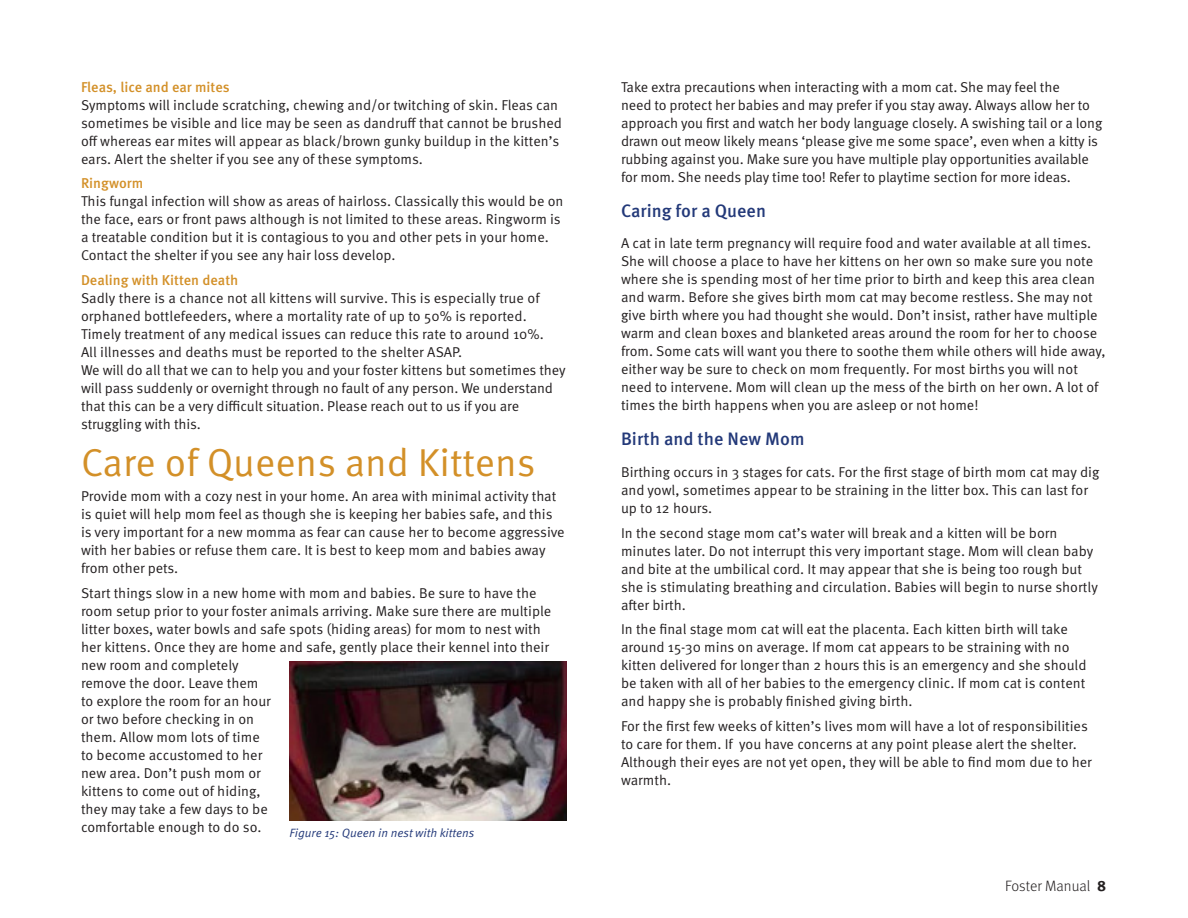
<style>
.page{position:relative;width:1188px;height:918px;background:#fff}
.page>*{position:absolute;margin:0;border:0;box-sizing:border-box;transform-origin:0 0}
.H1_-_26pt{font:39px "Meta Pro Norm";color:#d39028}
.H3_-_12_14_4{font:500 18px "Meta Pro";color:#233979}
.t1{font:300 15px "Meta Pro";color:#231f20}
.Body{font:14.25px/18px "Meta Pro Norm";color:#231f20}
.Note{font:12px "Meta Pro Norm Ita";color:#233979}
.s1{font-family:"Meta Pro";font-weight:500;color:#d39028}
.s2{font-weight:700}
</style>
<div class="page">
<img style="left:289px;top:662px;width:278px;height:159px">
<p class="Body" style="left:81px;top:77px;width:483px"><span class="s1">Fleas, lice and ear mites<br></span>Symptoms will include scratching, chewing and/or twitching of skin. Fleas can sometimes be visible and lice may be seen as dandruff that cannot be brushed off whereas ear mites will appear as black/brown gunky buildup in the kitten’s ears. Alert the shelter if you see any of these symptoms.</p>
<p class="Body" style="left:81px;top:174px;width:484px"><span class="s1">Ringworm<br></span>This fungal infection will show as areas of hairloss. Classically this would be on the face, ears or front paws although is not limited to these areas. Ringworm is a treatable condition but it is contagious to you and other pets in your home.<br>Contact the shelter if you see any hair loss develop.</p>
<p class="Body" style="left:81px;top:270px;width:486px"><span class="s1">Dealing with Kitten death<br></span>Sadly there is a chance not all kittens will survive. This is especially true of orphaned bottlefeeders, where a mortality rate of up to 50% is reported.<br>Timely treatment of any medical issues can reduce this rate to around 10%.<br>All illnesses and deaths must be reported to the shelter ASAP.<br>We will do all that we can to help you and your foster kittens but sometimes they will pass suddenly or overnight through no fault of any person. We understand that this can be a very difficult situation. Please reach out to us if you are struggling with this.</p>
<p class="H1_-_26pt" style="left:81px;top:433px;width:456px">Care of Queens and Kittens</p>
<p class="Body" style="left:81px;top:486px;width:485px">Provide mom with a cozy nest in your home. An area with minimal activity that is quiet will help mom feel as though she is keeping her babies safe, and this is very important for a new momma as fear can cause her to become aggressive with her babies or refuse them care. It is best to keep mom and babies away from other pets.</p>
<p class="Body" style="left:81px;top:583px;width:472px">Start things slow in a new home with mom and babies. Be sure to have the room setup prior to your foster animals arriving. Make sure there are multiple litter boxes, water bowls and safe spots (hiding areas) for mom to nest with her kittens. Once they are home and safe, gently place their kennel into their new room and completely<br>remove the door. Leave them<br>to explore the room for an hour<br>or two before checking in on<br>them. Allow mom lots of time<br>to become accustomed to her<br>new area. Don’t push mom or<br>kittens to come out of hiding,<br>they may take a few days to be<br>comfortable enough to do so.</p>
<p class="Note" style="left:289px;top:823px;width:187px">Figure 15: Queen in nest with kittens</p>
<p class="Body" style="left:621px;top:77px;width:483px">Take extra precautions when interacting with a mom cat. She may feel the<br>need to protect her babies and may prefer if you stay away. Always allow her to approach you first and watch her body language closely. A swishing tail or a long drawn out meow likely means ‘please give me some space’, even when a kitty is rubbing against you. Make sure you have multiple play opportunities available for mom. She needs play time too! Refer to playtime section for more ideas.</p>
<p class="H3_-_12_14_4" style="left:621px;top:197px;width:147px">Caring for a Queen</p>
<p class="Body" style="left:621px;top:233px;width:486px">A cat in late term pregnancy will require food and water available at all times.<br>She will choose a place to have her kittens on her own so make sure you note where she is spending most of her time prior to birth and keep this area clean and warm. Before she gives birth mom cat may become restless. She may not give birth where you had thought she would. Don’t insist, rather have multiple warm and clean boxes and blanketed areas around the room for her to choose from. Some cats will want you there to soothe them while others will hide away, either way be sure to check on mom frequently. For most births you will not need to intervene. Mom will clean up the mess of the birth on her own. A lot of times the birth happens when you are asleep or not home!</p>
<p class="H3_-_12_14_4" style="left:621px;top:425px;width:185px">Birth and the New Mom</p>
<p class="Body" style="left:621px;top:462px;width:480px">Birthing occurs in 3 stages for cats. For the first stage of birth mom cat may dig and yowl, sometimes appear to be straining in the litter box. This can last for up to 12 hours.</p>
<p class="Body" style="left:621px;top:523px;width:478px">In the second stage mom cat’s water will break and a kitten will be born minutes later. Do not interrupt this very important stage. Mom will clean baby and bite at the umbilical cord. It may appear that she is being too rough but she is stimulating breathing and circulation. Babies will begin to nurse shortly after birth.</p>
<p class="Body" style="left:621px;top:620px;width:467px">In the final stage mom cat will eat the placenta. Each kitten birth will take around 15-30 mins on average. If mom cat appears to be straining with no kitten delivered for longer than 2 hours this is an emergency and she should be taken with all of her babies to the emergency clinic. If mom cat is content and happy she is probably finished giving birth.</p>
<p class="Body" style="left:621px;top:716px;width:472px">For the first few weeks of kitten’s lives mom will have a lot of responsibilities to care for them. If you have concerns at any point please alert the shelter.<br>Although their eyes are not yet open, they will be able to find mom due to her warmth.</p>
<p class="t1" style="left:1005px;top:875px;width:102px">Foster Manual <span class="s2">8</span></p>
</div>
